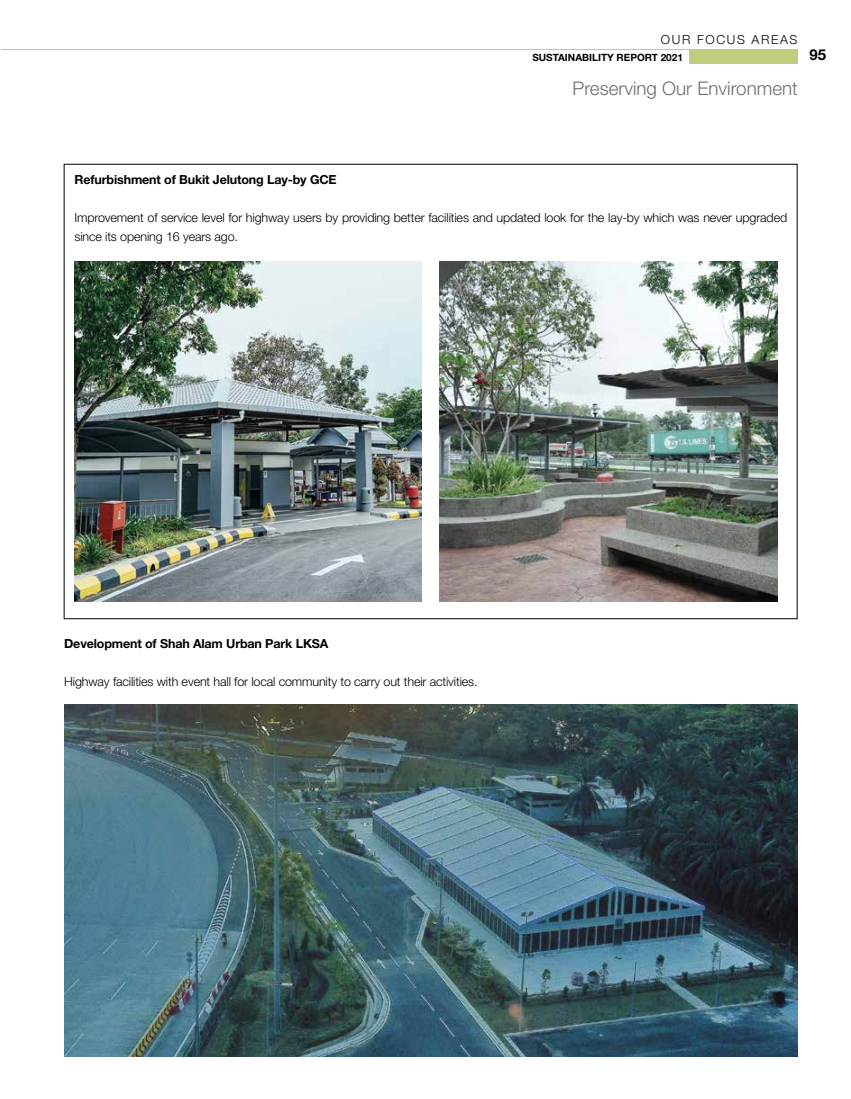
<style>
.page{position:relative;width:851px;height:1099px;background:#fff}
.page>*{position:absolute;margin:0;border:0;box-sizing:border-box;transform-origin:0 0}
.t1{font:300 18.75px "Helvetica Neue LT Std";color:#6d6e71}
.t2{font:700 15px "Helvetica Neue LT Std";color:#000}
.t3{font:300 12.5px/18.8px "Helvetica Neue LT Std";letter-spacing:-.01em;color:#000}
.t4{font:700 12.5px "Helvetica Neue LT Std";letter-spacing:-.01em;color:#000}
.t5{font:300 12.5px "Helvetica Neue LT Std";letter-spacing:.13em;color:#000}
.t6{font:700 10px "Helvetica Neue LT Std";color:#000}
</style>
<div class="page">
<img style="left:74px;top:261px;width:348px;height:340px">
<img style="left:439px;top:261px;width:338px;height:340px">
<img style="left:64px;top:704px;width:733px;height:352px">
<div style="left:689px;top:49px;width:108px;height:15px;background:#bece7c"></div>
<hr style="left:1px;top:49px;width:796px;height:1px;background:#bece7c">
<p class="t5" style="left:661px;top:32px;width:138px">OUR FOCUS AREAS</p>
<p class="t6" style="left:532px;top:51px;width:152px">SUSTAINABILITY REPORT 2021</p>
<h1 class="t1" style="left:572px;top:77px;width:227px">Preserving Our Environment</h1>
<p class="t2" style="left:809px;top:46px;width:18px">95</p>
<p class="t4" style="left:74px;top:172px;width:263px">Refurbishment of Bukit Jelutong Lay-by GCE</p>
<p class="t3" style="left:74px;top:208px;width:714px">Improvement of service level for highway users by providing better facilities and updated look for the lay-by which was never upgraded since its opening 16 years ago.</p>
<p class="t4" style="left:64px;top:636px;width:266px">Development of Shah Alam Urban Park LKSA</p>
<p class="t3" style="left:64px;top:671px;width:415px">Highway facilities with event hall for local community to carry out their activities.</p>
</div>
